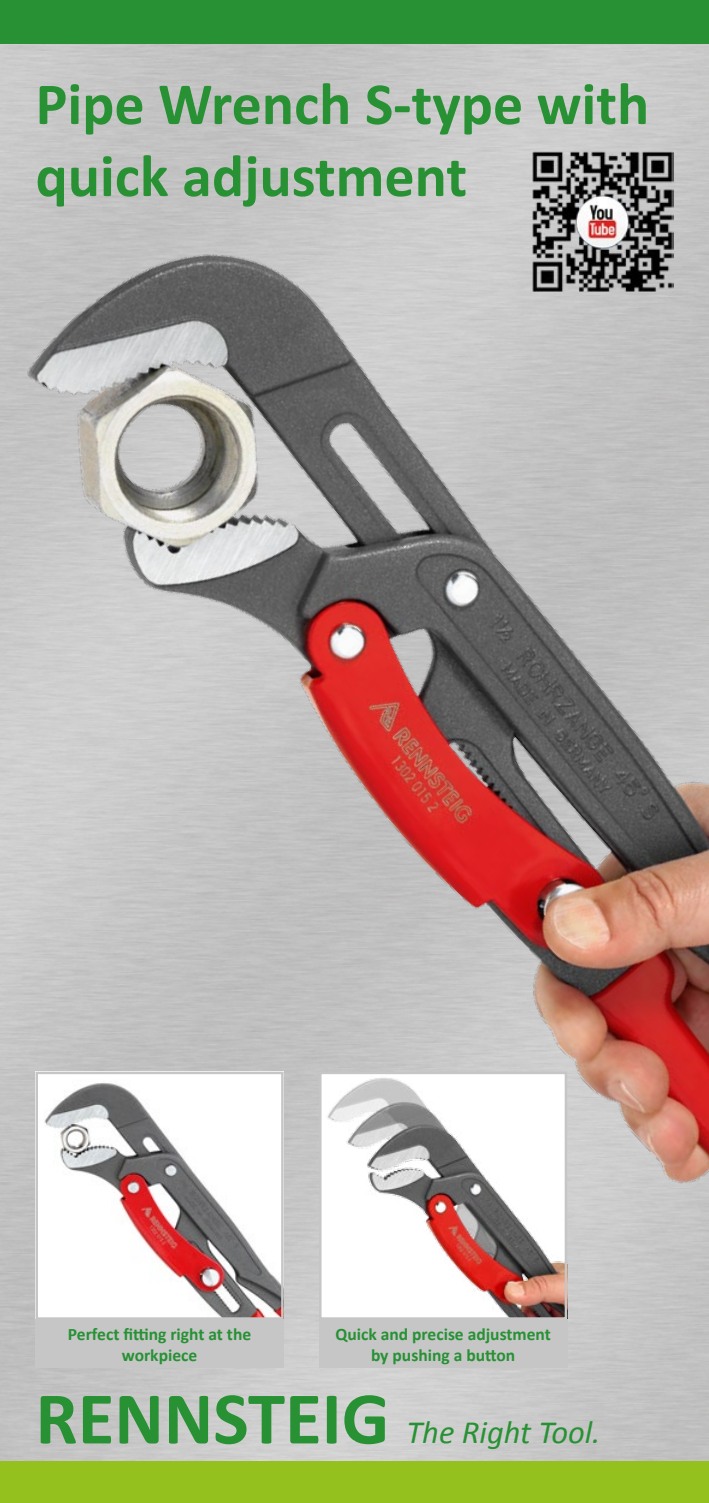
<style>
.page{position:relative;width:709px;height:1503px;background:#fff}
.page>*{position:absolute;margin:0;border:0;box-sizing:border-box;transform-origin:0 0}
.t1{font:700 75px "Calibri";color:#279134}
.t2{font:700 60px/72px "Calibri";color:#279134}
.t3{font:italic 32.5px "Calibri";color:#279134}
.t4{font:700 17.5px/21px "Calibri";color:#279134;text-align:center}
</style>
<div class="page">
<div style="left:0;top:1461px;width:709px;height:41px;background:#95c11f"></div>
<img style="left:0;top:0;width:709px;height:1397px">
<img style="left:38px;top:1074px;width:243px;height:242px">
<div style="left:35px;top:1071px;width:249px;height:248px;border:2px solid #c6c6c6"></div>
<img style="left:322px;top:1074px;width:242px;height:242px">
<div style="left:319px;top:1071px;width:248px;height:248px;border:2px solid #c6c6c6"></div>
<div style="left:35px;top:1319px;width:249px;height:49px;background:#c6c6c6"></div>
<div style="left:319px;top:1319px;width:248px;height:49px;background:#c6c6c6"></div>
<img style="left:531px;top:150px;width:142px;height:142px">
<h2 class="t2" style="left:35px;top:68px;width:615px">Pipe Wrench S-type with quick adjustment</h2>
<p class="t4" style="left:68px;top:1323px;width:185px">Perfect fitting right at the workpiece</p>
<p class="t4" style="left:335px;top:1323px;width:217px">Quick and precise adjustment by pushing a button</p>
<h1 class="t1" style="left:35px;top:1370px;width:355px">RENNSTEIG</h1>
<h3 class="t3" style="left:406px;top:1410px;width:195px">The Right Tool.</h3>
</div>
